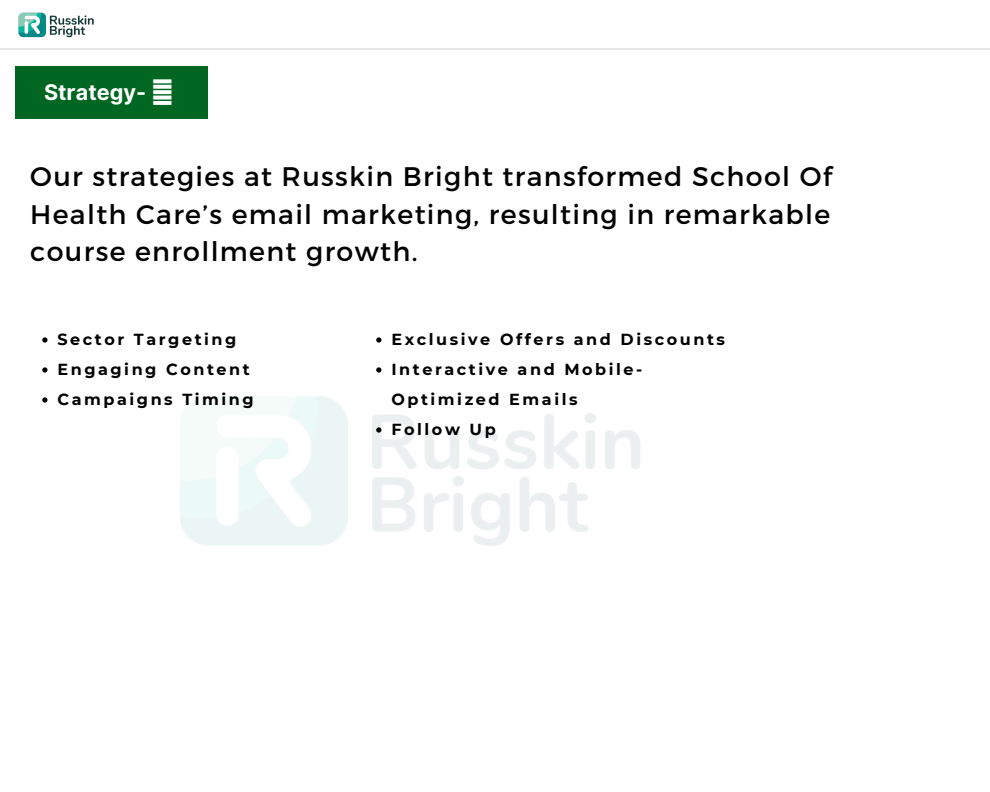
<style>
.page{position:relative;width:990px;height:792px;background:#fff}
.page>*{position:absolute;margin:0;border:0;box-sizing:border-box;transform-origin:0 0}
.t1{font:26.9px/37.1px "Montserrat";letter-spacing:.05em;color:#000;text-align:justify}
.t2{font:700 21.6px "Inter";color:#fff}
.t3{font:700 16px/30px "Montserrat";letter-spacing:.16em;color:#000}
</style>
<div class="page">
<hr style="left:0;top:49px;width:495px;height:1px;background:#e5e5e5">
<hr style="left:495px;top:49px;width:495px;height:1px;background:#e5e5e5">
<img style="left:15px;top:12px;width:84px;height:37px">
<div style="left:15px;top:66px;width:193px;height:52px;background:#006621"></div>
<svg style="left:42px;top:337px;width:6px;height:6px"></svg>
<svg style="left:42px;top:367px;width:6px;height:6px"></svg>
<svg style="left:42px;top:397px;width:6px;height:6px"></svg>
<svg style="left:376px;top:337px;width:5px;height:6px"></svg>
<svg style="left:376px;top:367px;width:5px;height:6px"></svg>
<svg style="left:376px;top:427px;width:5px;height:6px"></svg>
<p class="t2" style="left:44px;top:79px;width:104px">Strategy-</p>
<p class="t1" style="left:30px;top:157px;width:803px">Our strategies at Russkin Bright transformed School Of Health Care’s email marketing, resulting in remarkable course enrollment growth.</p>
<p class="t3" style="left:57px;top:324px;width:180px">Sector Targeting</p>
<p class="t3" style="left:57px;top:354px;width:194px">Engaging Content</p>
<p class="t3" style="left:57px;top:384px;width:198px">Campaigns Timing</p>
<p class="t3" style="left:391px;top:324px;width:335px">Exclusive Offers and Discounts</p>
<p class="t3" style="left:391px;top:354px;width:253px">Interactive and Mobile-<br>Optimized Emails</p>
<p class="t3" style="left:391px;top:414px;width:106px">Follow Up</p>
</div>
